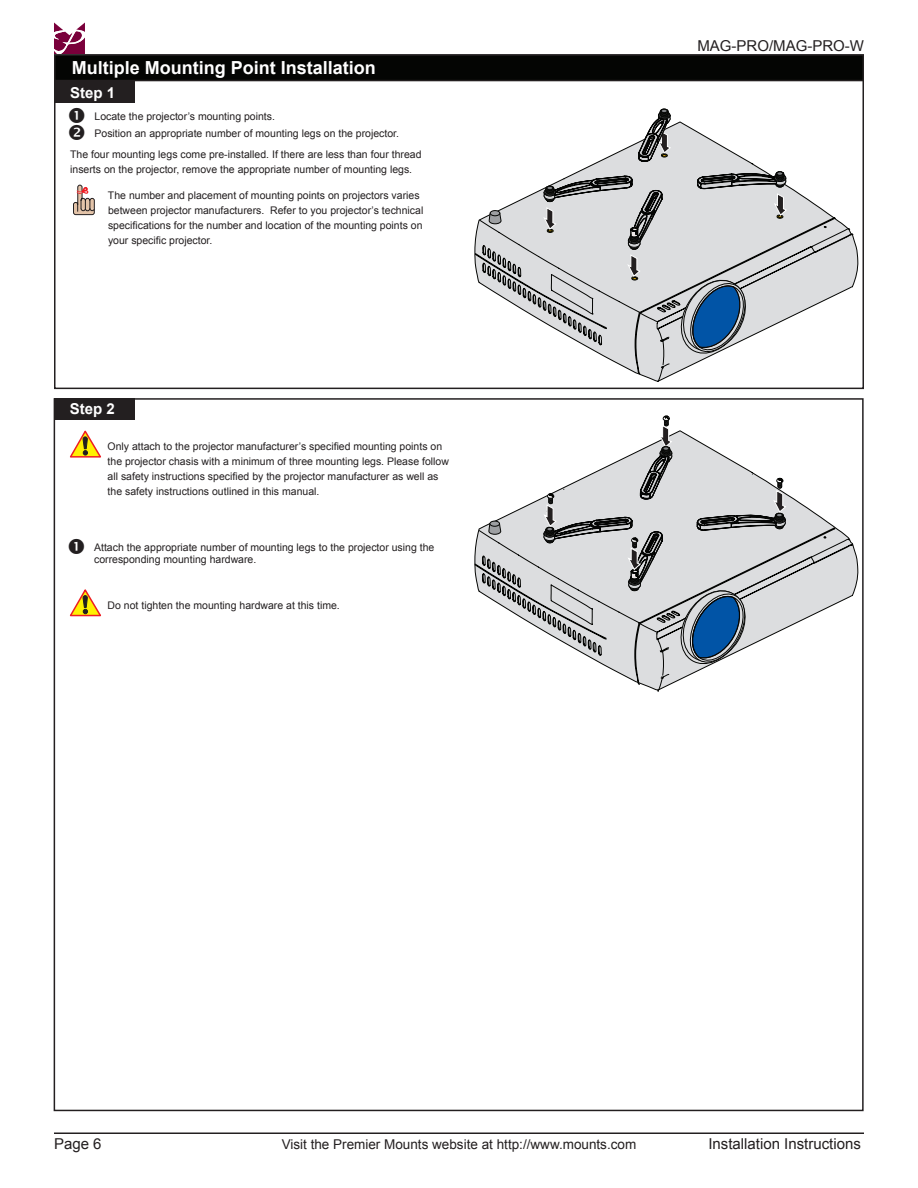
<style>
.page{position:relative;width:918px;height:1188px;background:#fff}
.page>*{position:absolute;margin:0;border:0;box-sizing:border-box;transform-origin:0 0}
.Heading_1{font:700 18px "Arial";color:#fff}
.t1{font:15px "Arial";color:#231f20}
.Step{font:700 15px "Arial";color:#fff}
.t2{font:13.5px "Arial";color:#231f20}
.Warning{font:10.5px/15px "Arial";color:#231f20}
.Step-2{font:10.5px/15px "Arial";color:#231f20}
</style>
<div class="page">
<svg style="left:54px;top:22px;width:31px;height:32px"></svg>
<hr style="left:54px;top:1132px;width:810px;height:2px;background:#231f20">
<div style="left:54px;top:398px;width:81px;height:22px;background:#231f20"></div>
<svg style="left:69px;top:589px;width:32px;height:28px"></svg>
<svg style="left:475px;top:493px;width:378px;height:199px"></svg>
<svg style="left:489px;top:523px;width:12px;height:12px"></svg>
<div style="left:490px;top:521px;width:10px;height:5px;background:#9d9fa2;border-radius:50%"></div>
<div style="left:490px;top:521px;width:10px;height:5px;border:1px solid #040503;border-radius:50%"></div>
<svg style="left:544px;top:416px;width:242px;height:253px"></svg>
<svg style="left:70px;top:430px;width:31px;height:28px"></svg>
<div style="left:55px;top:55px;width:808px;height:26px;background:#040503"></div>
<div style="left:54px;top:54px;width:810px;height:27px;border:2px solid #231f20"></div>
<div style="left:54px;top:81px;width:81px;height:22px;background:#231f20"></div>
<svg style="left:73px;top:185px;width:22px;height:30px"></svg>
<svg style="left:595px;top:121px;width:263px;height:166px"></svg>
<svg style="left:475px;top:163px;width:378px;height:219px"></svg>
<svg style="left:489px;top:212px;width:12px;height:12px"></svg>
<div style="left:490px;top:211px;width:10px;height:5px;background:#9d9fa2;border-radius:50%"></div>
<div style="left:490px;top:210px;width:10px;height:6px;border:1px solid #040503;border-radius:50%"></div>
<div style="left:776px;top:171px;width:8px;height:6px;border:1px solid #040503;border-radius:50%"></div>
<svg style="left:638px;top:109px;width:33px;height:54px"></svg>
<svg style="left:544px;top:172px;width:243px;height:186px;background:#bcc0c5"></svg>
<p class="Heading_1" style="left:72px;top:56px;width:306px">Multiple Mounting Point Installation</p>
<p class="Step" style="left:70px;top:82px;width:47px">Step 1</p>
<p class="Warning" style="left:68px;top:109px;width:209px">■ Locate the projector’s mounting points.</p>
<p class="Warning" style="left:68px;top:126px;width:333px">□ Position an appropriate number of mounting legs on the projector.</p>
<p class="Step-2" style="left:70px;top:147px;width:353px">The four mounting legs come pre-installed. If there are less than four thread inserts on the projector, remove the appropriate number of mounting legs.</p>
<p class="Warning" style="left:108px;top:187px;width:317px">The number and placement of mounting points on projectors varies between projector manufacturers. Refer to you projector’s technical specifications for the number and location of the mounting points on your specific projector.</p>
<p class="Step" style="left:70px;top:399px;width:47px">Step 2</p>
<p class="Warning" style="left:108px;top:439px;width:343px">Only attach to the projector manufacturer’s specified mounting points on the projector chasis with a minimum of three mounting legs. Please follow all safety instructions specified by the projector manufacturer as well as the safety instructions outlined in this manual.</p>
<p class="Warning" style="left:94px;top:541px;width:342px;line-height:12px;text-indent:-27px">■ Attach the appropriate number of mounting legs to the projector using the corresponding mounting hardware.</p>
<p class="Warning" style="left:108px;top:598px;width:234px">Do not tighten the mounting hardware at this time.</p>
<h2 class="t1" style="left:697px;top:36px;width:168px">MAG-PRO/MAG-PRO-W</h2>
<h2 class="t1" style="left:54px;top:1134px;width:49px">Page 6</h2>
<p class="t2" style="left:282px;top:1135px;width:356px">Visit the Premier Mounts website at http://www.mounts.com</p>
<h2 class="t1" style="left:708px;top:1134px;width:154px">Installation Instructions</h2>
</div>
